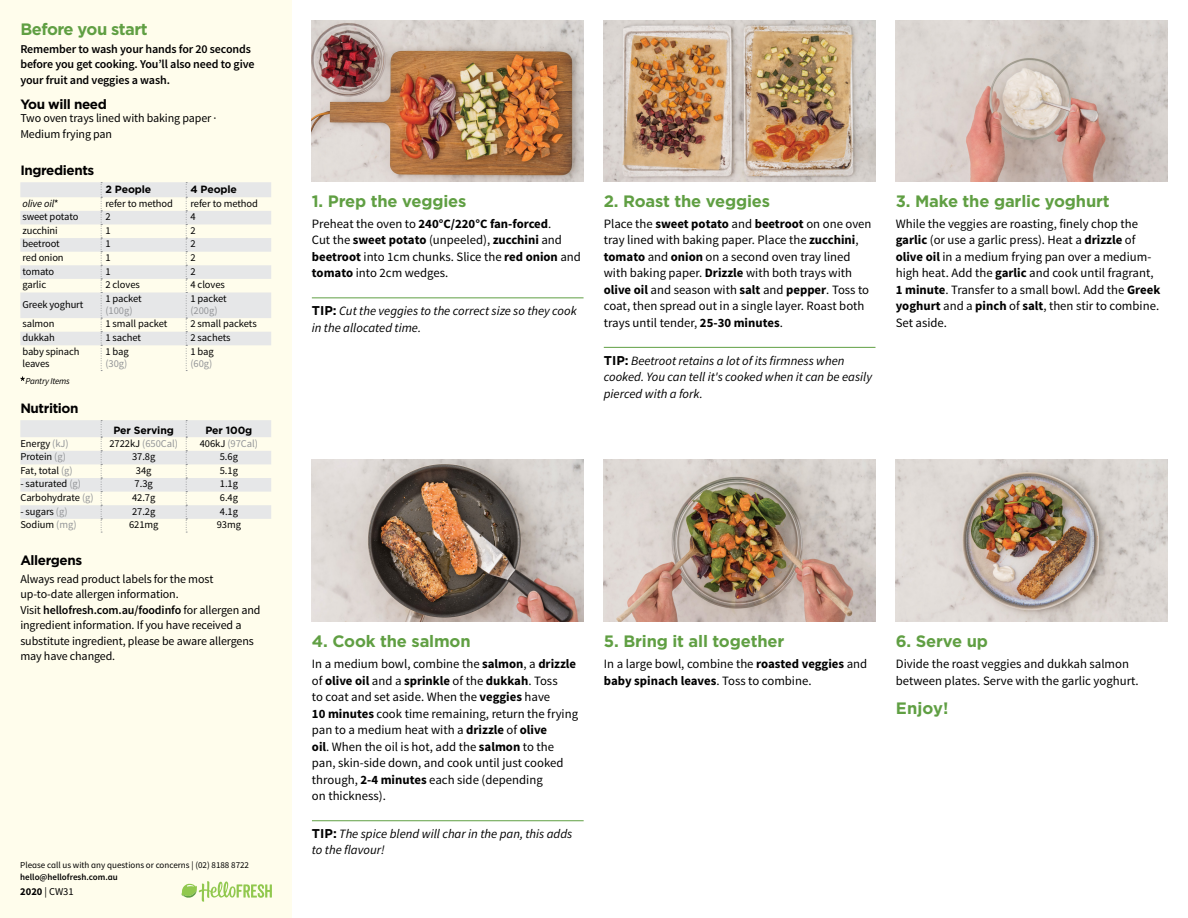
<style>
.page{position:relative;width:1188px;height:918px;background:#fff}
.page>*{position:absolute;margin:0;border:0;box-sizing:border-box;transform-origin:0 0}
.t1{font:700 16.5px "Gotham";letter-spacing:-.01em;color:#609f43}
.t2{font:700 16.5px "Gotham";letter-spacing:-.03em;color:#609f43}
.t3{font:700 13.5px "Gotham";letter-spacing:-.03em;color:#000}
.t4{font:12.75px/16.5px "Source Sans Pro";color:#000}
.t5{font:italic 12.75px/16.5px "Source Sans Pro";color:#000}
.t6{font:12px/15.3px "Source Sans Pro";letter-spacing:-.01em;color:#000}
.t7{font:600 12px/15.3px "Source Sans Pro";letter-spacing:-.01em;color:#000}
.t8{font:10.5px/12px "Source Sans Pro";letter-spacing:-.01em;color:#000}
.t9{font:10.5px "Source Sans Pro";letter-spacing:-.005em;color:#939598}
.t10{font:700 10.5px "Gotham";letter-spacing:-.01em;color:#000}
.t11{font:italic 10.5px "Source Sans Pro";letter-spacing:-.01em;color:#000}
.t12{font:9px "Source Sans Pro";color:#000}
.t13{font:600 9px "Source Sans Pro";color:#000}
.t14{font:italic 9px "Source Sans Pro";letter-spacing:-.02em;color:#000}
.s1{font-style:normal}
.s2{color:#939598}
.s3{color:#000}
.s4{font-weight:600}
.s5{font-weight:700}
.s6{font-family:"Gotham";font-weight:700;font-style:normal}
</style>
<div class="page">
<div style="left:0;top:0;width:292px;height:918px;background:#fffdec"></div>
<svg style="left:182px;top:881px;width:90px;height:21px"></svg>
<hr style="left:312px;top:298px;width:272px;height:1px;background:#609f43">
<hr style="left:604px;top:347px;width:271px;height:1px;background:#609f43">
<hr style="left:312px;top:820px;width:272px;height:1px;background:#609f43">
<svg style="left:20px;top:182px;width:251px;height:199px"></svg>
<svg style="left:20px;top:420px;width:251px;height:113px"></svg>
<img style="left:312px;top:459px;width:272px;height:162px">
<img style="left:604px;top:459px;width:272px;height:162px">
<img style="left:896px;top:459px;width:272px;height:162px">
<img style="left:312px;top:20px;width:272px;height:161px">
<img style="left:604px;top:20px;width:272px;height:161px">
<img style="left:896px;top:20px;width:272px;height:161px">
<p class="t2" style="left:20px;top:18px;width:129px">Before you start</p>
<p class="t7" style="left:20px;top:42px;width:236px">Remember to wash your hands for 20 seconds before you get cooking. You’ll also need to give your fruit and veggies a wash.</p>
<p class="t3" style="left:20px;top:95px;width:88px">You will need</p>
<p class="t6" style="left:20px;top:111px;width:198px">Two oven trays lined with baking paper ·<br>Medium frying pan</p>
<p class="t3" style="left:20px;top:162px;width:75px">Ingredients</p>
<p class="t10" style="left:105px;top:182px;width:47px">2 People</p>
<p class="t10" style="left:190px;top:182px;width:48px">4 People</p>
<p class="t11" style="left:22px;top:197px;width:38px">olive oil<span class="s1">*</span></p>
<p class="t8" style="left:105px;top:197px;width:69px">refer to method</p>
<p class="t8" style="left:190px;top:197px;width:69px">refer to method</p>
<p class="t8" style="left:22px;top:211px;width:58px">sweet potato</p>
<p class="t8" style="left:105px;top:211px;width:7px">2</p>
<p class="t8" style="left:190px;top:211px;width:7px">4</p>
<p class="t8" style="left:22px;top:225px;width:37px">zucchini</p>
<p class="t8" style="left:105px;top:225px;width:7px">1</p>
<p class="t8" style="left:190px;top:225px;width:7px">2</p>
<p class="t8" style="left:22px;top:238px;width:39px">beetroot</p>
<p class="t8" style="left:105px;top:238px;width:7px">1</p>
<p class="t8" style="left:190px;top:238px;width:7px">2</p>
<p class="t8" style="left:22px;top:252px;width:43px">red onion</p>
<p class="t8" style="left:105px;top:252px;width:7px">1</p>
<p class="t8" style="left:190px;top:252px;width:7px">2</p>
<p class="t8" style="left:22px;top:265px;width:33px">tomato</p>
<p class="t8" style="left:105px;top:265px;width:7px">1</p>
<p class="t8" style="left:190px;top:265px;width:7px">2</p>
<p class="t8" style="left:22px;top:279px;width:25px">garlic</p>
<p class="t8" style="left:105px;top:279px;width:36px">2 cloves</p>
<p class="t8" style="left:190px;top:279px;width:36px">4 cloves</p>
<p class="t8" style="left:22px;top:299px;width:62px">Greek yoghurt</p>
<p class="t8" style="left:105px;top:293px;width:38px">1 packet</p>
<p class="t9" style="left:105px;top:304px;width:29px">(100g)</p>
<p class="t8" style="left:190px;top:293px;width:38px">1 packet</p>
<p class="t9" style="left:190px;top:304px;width:29px">(200g)</p>
<p class="t8" style="left:22px;top:318px;width:34px">salmon</p>
<p class="t8" style="left:105px;top:318px;width:63px">1 small packet</p>
<p class="t8" style="left:190px;top:318px;width:68px">2 small packets</p>
<p class="t8" style="left:22px;top:332px;width:34px">dukkah</p>
<p class="t8" style="left:105px;top:332px;width:37px">1 sachet</p>
<p class="t8" style="left:190px;top:332px;width:42px">2 sachets</p>
<p class="t8" style="left:22px;top:345px;width:59px">baby spinach leaves</p>
<p class="t8" style="left:105px;top:345px;width:25px">1 bag</p>
<p class="t8" style="left:190px;top:345px;width:25px">1 bag</p>
<p class="t9" style="left:190px;top:357px;width:24px">(60g)</p>
<p class="t9" style="left:105px;top:357px;width:24px">(30g)</p>
<p class="t14" style="left:26px;top:376px;width:46px">Pantry Items</p>
<p class="t3" style="left:20px;top:399px;width:60px">Nutrition</p>
<p class="t10" style="left:113px;top:423px;width:62px">Per Serving</p>
<p class="t10" style="left:205px;top:423px;width:48px">Per 100g</p>
<p class="t8" style="left:20px;top:437px;width:50px">Energy <span class="s2">(kJ)</span></p>
<p class="t9" style="left:109px;top:437px;width:70px"><span class="s3">2722kJ</span> (650Cal)</p>
<p class="t9" style="left:200px;top:437px;width:60px"><span class="s3">406kJ</span> (97Cal)</p>
<p class="t8" style="left:20px;top:451px;width:47px">Protein <span class="s2">(g)</span></p>
<p class="t8" style="left:132px;top:451px;width:25px">37.8g</p>
<p class="t8" style="left:220px;top:451px;width:20px">5.6g</p>
<p class="t8" style="left:20px;top:464px;width:54px">Fat, total <span class="s2">(g)</span></p>
<p class="t8" style="left:136px;top:464px;width:17px">34g</p>
<p class="t8" style="left:220px;top:464px;width:20px">5.1g</p>
<p class="t8" style="left:20px;top:478px;width:62px">- saturated <span class="s2">(g)</span></p>
<p class="t8" style="left:135px;top:478px;width:20px">7.3g</p>
<p class="t8" style="left:220px;top:478px;width:20px">1.1g</p>
<p class="t8" style="left:20px;top:492px;width:75px">Carbohydrate <span class="s2">(g)</span></p>
<p class="t8" style="left:132px;top:492px;width:25px">42.7g</p>
<p class="t8" style="left:220px;top:492px;width:20px">6.4g</p>
<p class="t8" style="left:20px;top:505px;width:49px">- sugars <span class="s2">(g)</span></p>
<p class="t8" style="left:132px;top:505px;width:25px">27.2g</p>
<p class="t8" style="left:220px;top:505px;width:20px">4.1g</p>
<p class="t8" style="left:20px;top:519px;width:58px">Sodium <span class="s2">(mg)</span></p>
<p class="t8" style="left:129px;top:519px;width:31px">621mg</p>
<p class="t8" style="left:217px;top:519px;width:26px">93mg</p>
<p class="t3" style="left:20px;top:551px;width:63px">Allergens</p>
<p class="t6" style="left:20px;top:572px;width:242px">Always read product labels for the most up-to-date allergen information.<br>Visit <span class="s4">hellofresh.com.au/foodinfo</span> for allergen and ingredient information. If you have received a substitute ingredient, please be aware allergens may have changed.</p>
<p class="t12" style="left:20px;top:859px;width:230px">Please call us with any questions or concerns | (02) 8188 8722</p>
<p class="t13" style="left:20px;top:871px;width:99px">hello@hellofresh.com.au</p>
<p class="t8" style="left:20px;top:885px;width:55px"><span class="s5">2020</span> | CW31</p>
<p class="t1" style="left:312px;top:190px;width:156px">1. Prep the veggies</p>
<p class="t4" style="left:312px;top:216px;width:271px">Preheat the oven to <span class="s5">240°C/220°C fan-forced</span>.<br>Cut the <span class="s5">sweet potato</span> (unpeeled), <span class="s5">zucchini</span> and <span class="s5">beetroot</span> into 1cm chunks. Slice the <span class="s5">red onion</span> and <span class="s5">tomato</span> into 2cm wedges.</p>
<p class="t5" style="left:312px;top:303px;width:266px"><span class="s6">TIP:</span> Cut the veggies to the correct size so they cook in the allocated time.</p>
<p class="t1" style="left:604px;top:190px;width:168px">2. Roast the veggies</p>
<p class="t4" style="left:604px;top:216px;width:269px">Place the <span class="s5">sweet potato</span> and <span class="s5">beetroot</span> on one oven tray lined with baking paper. Place the <span class="s5">zucchini</span>, <span class="s5">tomato</span> and <span class="s5">onion</span> on a second oven tray lined with baking paper. <span class="s5">Drizzle</span> with both trays with <span class="s5">olive oil</span> and season with <span class="s5">salt</span> and <span class="s5">pepper</span>. Toss to coat, then spread out in a single layer. Roast both trays until tender, <span class="s5">25-30 minutes</span>.</p>
<p class="t5" style="left:604px;top:352px;width:270px"><span class="s6">TIP:</span> Beetroot retains a lot of its firmness when cooked. You can tell it's cooked when it can be easily pierced with a fork.</p>
<p class="t1" style="left:896px;top:190px;width:216px">3. Make the garlic yoghurt</p>
<p class="t4" style="left:896px;top:216px;width:266px">While the veggies are roasting, finely chop the <span class="s5">garlic</span> (or use a garlic press). Heat a <span class="s5">drizzle</span> of <span class="s5">olive oil</span> in a medium frying pan over a medium&shy;high heat. Add the <span class="s5">garlic</span> and cook until fragrant, <span class="s5">1 minute</span>. Transfer to a small bowl. Add the <span class="s5">Greek yoghurt</span> and a <span class="s5">pinch</span> of <span class="s5">salt</span>, then stir to combine.<br>Set aside.</p>
<p class="t1" style="left:312px;top:631px;width:160px">4. Cook the salmon</p>
<p class="t4" style="left:312px;top:656px;width:268px">In a medium bowl, combine the <span class="s5">salmon</span>, a <span class="s5">drizzle </span>of <span class="s5">olive oil</span> and a <span class="s5">sprinkle</span> of the <span class="s5">dukkah</span>. Toss<br>to coat and set aside. When the <span class="s5">veggies</span> have<br><span class="s5">10 minutes</span> cook time remaining, return the frying pan to a medium heat with a <span class="s5">drizzle</span> of <span class="s5">olive<br>oil</span>. When the oil is hot, add the <span class="s5">salmon</span> to the pan, skin-side down, and cook until just cooked through, <span class="s5">2-4 minutes</span> each side (depending<br>on thickness).</p>
<p class="t5" style="left:312px;top:825px;width:262px"><span class="s6">TIP:</span> The spice blend will char in the pan, this adds to the flavour!</p>
<p class="t1" style="left:604px;top:631px;width:182px">5. Bring it all together</p>
<p class="t4" style="left:604px;top:656px;width:265px">In a large bowl, combine the <span class="s5">roasted veggies</span> and <span class="s5">baby spinach leaves</span>. Toss to combine.</p>
<p class="t1" style="left:896px;top:631px;width:94px">6. Serve up</p>
<p class="t4" style="left:896px;top:656px;width:244px">Divide the roast veggies and dukkah salmon between plates. Serve with the garlic yoghurt.</p>
<p class="t1" style="left:896px;top:697px;width:54px">Enjoy!</p>
</div>
